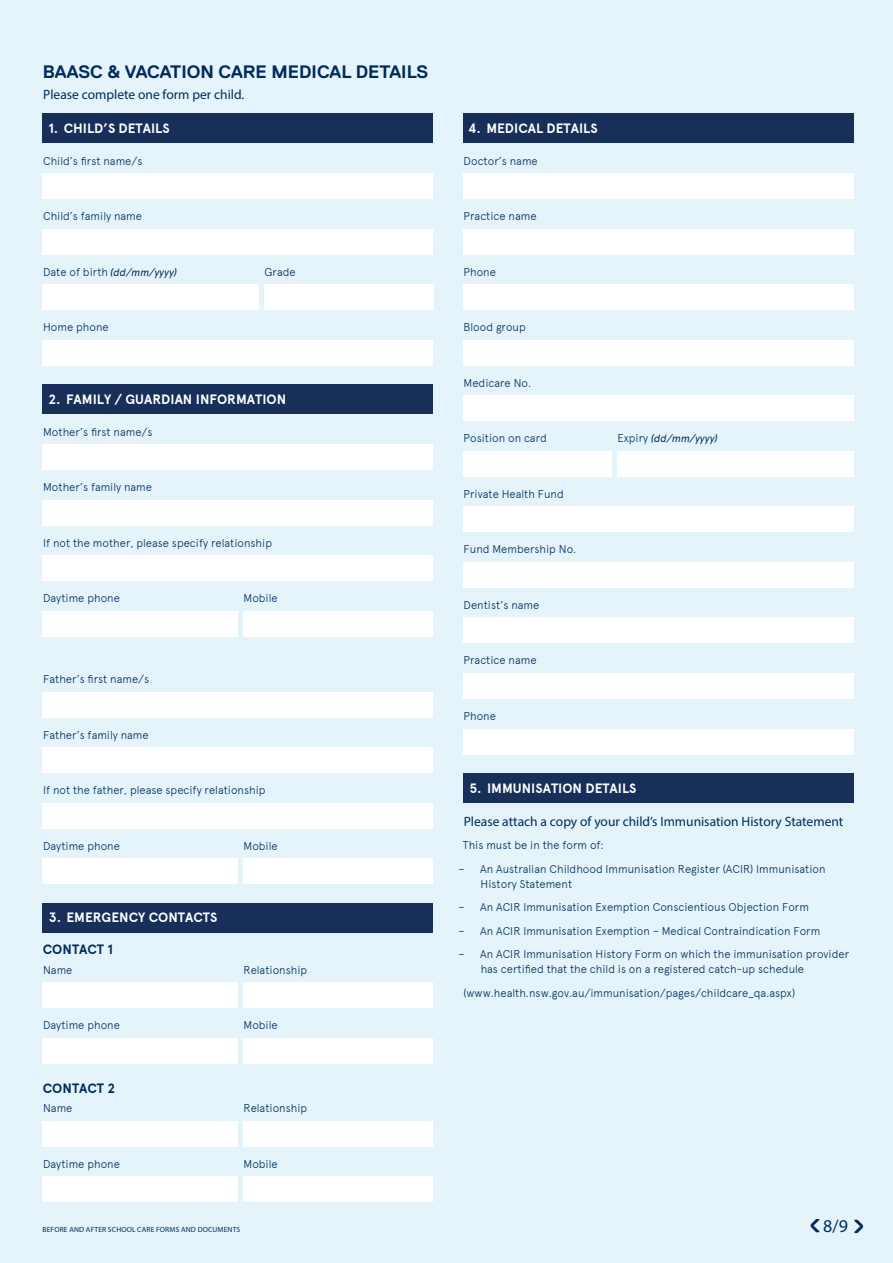
<style>
.page{position:relative;width:893px;height:1263px;background:#e4f4fa}
.page>*{position:absolute;margin:0;border:0;box-sizing:border-box;transform-origin:0 0}
.Heading{font:30.3px "Replica";color:#002b5c}
.Heading-2{font:700 18px "Replica";color:#002b5c}
.Heading-3{font:18px "Myriad Pro";color:#002b5c}
.Subheading{font:700 13.5px "Apercu";color:#fff}
.Instruction{font:13.5px "Myriad Pro";color:#002b5c}
.Body_w_box{font:700 13.5px "Apercu";color:#002b5c}
.Body_w_box-2{font:300 11.25px/15px "Apercu";color:#002b5c}
.box{font:300 11.25px "Apercu";color:#002b5c}
.Body_w_box-3{font:italic 10.5px "Apercu";color:#002b5c}
.box-2{font:italic 10.5px "Apercu";color:#002b5c}
.t1{font:7.5px "Myriad Pro";letter-spacing:.02em;color:#002b5c}
.s1{font-weight:300;font-style:normal;font-size:11.25px}
.s2{font-family:"Replica";font-size:30.3px}
</style>
<div class="page">
<div style="left:43px;top:113px;width:390px;height:30px;background:#172f59"></div>
<div style="left:43px;top:174px;width:390px;height:25px;background:#fff"></div>
<div style="left:43px;top:229px;width:390px;height:26px;background:#fff"></div>
<div style="left:43px;top:285px;width:216px;height:25px;background:#fff"></div>
<div style="left:264px;top:285px;width:169px;height:25px;background:#fff"></div>
<div style="left:43px;top:340px;width:390px;height:26px;background:#fff"></div>
<div style="left:43px;top:384px;width:390px;height:30px;background:#172f59"></div>
<div style="left:43px;top:444px;width:390px;height:26px;background:#fff"></div>
<div style="left:43px;top:500px;width:390px;height:26px;background:#fff"></div>
<div style="left:43px;top:556px;width:390px;height:25px;background:#fff"></div>
<div style="left:43px;top:611px;width:195px;height:26px;background:#fff"></div>
<div style="left:244px;top:611px;width:189px;height:26px;background:#fff"></div>
<div style="left:43px;top:692px;width:390px;height:26px;background:#fff"></div>
<div style="left:43px;top:748px;width:390px;height:25px;background:#fff"></div>
<div style="left:43px;top:803px;width:390px;height:26px;background:#fff"></div>
<div style="left:43px;top:859px;width:195px;height:25px;background:#fff"></div>
<div style="left:244px;top:859px;width:189px;height:25px;background:#fff"></div>
<div style="left:43px;top:903px;width:390px;height:29px;background:#172f59"></div>
<div style="left:43px;top:982px;width:195px;height:26px;background:#fff"></div>
<div style="left:244px;top:982px;width:189px;height:26px;background:#fff"></div>
<div style="left:43px;top:1038px;width:195px;height:25px;background:#fff"></div>
<div style="left:244px;top:1038px;width:189px;height:25px;background:#fff"></div>
<div style="left:43px;top:1121px;width:195px;height:26px;background:#fff"></div>
<div style="left:244px;top:1121px;width:189px;height:26px;background:#fff"></div>
<div style="left:43px;top:1177px;width:195px;height:25px;background:#fff"></div>
<div style="left:244px;top:1177px;width:189px;height:25px;background:#fff"></div>
<div style="left:463px;top:113px;width:391px;height:30px;background:#172f59"></div>
<div style="left:463px;top:174px;width:391px;height:25px;background:#fff"></div>
<div style="left:463px;top:229px;width:391px;height:26px;background:#fff"></div>
<div style="left:463px;top:285px;width:391px;height:25px;background:#fff"></div>
<div style="left:463px;top:340px;width:391px;height:26px;background:#fff"></div>
<div style="left:463px;top:396px;width:391px;height:25px;background:#fff"></div>
<div style="left:463px;top:451px;width:149px;height:26px;background:#fff"></div>
<div style="left:617px;top:451px;width:237px;height:26px;background:#fff"></div>
<div style="left:463px;top:507px;width:391px;height:25px;background:#fff"></div>
<div style="left:463px;top:562px;width:391px;height:26px;background:#fff"></div>
<div style="left:463px;top:618px;width:391px;height:25px;background:#fff"></div>
<div style="left:463px;top:673px;width:391px;height:26px;background:#fff"></div>
<div style="left:463px;top:729px;width:391px;height:25px;background:#fff"></div>
<div style="left:463px;top:773px;width:391px;height:30px;background:#172f59"></div>
<p class="Heading-2" style="left:43px;top:62px;width:387px">BAASC &amp; VACATION CARE MEDICAL DETAILS</p>
<p class="Instruction" style="left:43px;top:86px;width:202px">Please complete one form per child.</p>
<p class="Subheading" style="left:48px;top:120px;width:123px">1. CHILD’S DETAILS</p>
<p class="Body_w_box-2" style="left:43px;top:153px;width:101px">Child’s first name/s</p>
<p class="Body_w_box-2" style="left:43px;top:209px;width:100px">Child’s family name</p>
<p class="Body_w_box-3" style="left:43px;top:266px;width:136px"><span class="s1">Date of birth</span> (dd/mm/yyyy)</p>
<p class="Body_w_box-2" style="left:265px;top:264px;width:33px">Grade</p>
<p class="Body_w_box-2" style="left:43px;top:320px;width:67px">Home phone</p>
<p class="Subheading" style="left:48px;top:391px;width:239px">2. FAMILY / GUARDIAN INFORMATION</p>
<p class="Body_w_box-2" style="left:43px;top:424px;width:111px">Mother’s first name/s</p>
<p class="Body_w_box-2" style="left:43px;top:480px;width:110px">Mother’s family name</p>
<p class="Body_w_box-2" style="left:43px;top:535px;width:230px">If not the mother, please specify relationship</p>
<p class="Body_w_box-2" style="left:43px;top:591px;width:78px">Daytime phone</p>
<p class="Body_w_box-2" style="left:244px;top:591px;width:36px">Mobile</p>
<p class="Body_w_box-2" style="left:43px;top:672px;width:108px">Father’s first name/s</p>
<p class="Body_w_box-2" style="left:43px;top:727px;width:107px">Father’s family name</p>
<p class="Body_w_box-2" style="left:43px;top:783px;width:224px">If not the father, please specify relationship</p>
<p class="Body_w_box-2" style="left:43px;top:838px;width:78px">Daytime phone</p>
<p class="Body_w_box-2" style="left:244px;top:838px;width:36px">Mobile</p>
<p class="Subheading" style="left:49px;top:909px;width:170px">3. EMERGENCY CONTACTS</p>
<p class="Body_w_box" style="left:43px;top:941px;width:72px">CONTACT 1</p>
<p class="Body_w_box-2" style="left:43px;top:962px;width:31px">Name</p>
<p class="Body_w_box-2" style="left:244px;top:962px;width:65px">Relationship</p>
<p class="Body_w_box-2" style="left:43px;top:1017px;width:78px">Daytime phone</p>
<p class="Body_w_box-2" style="left:244px;top:1017px;width:36px">Mobile</p>
<p class="Body_w_box" style="left:43px;top:1080px;width:74px">CONTACT 2</p>
<p class="Body_w_box-2" style="left:43px;top:1101px;width:31px">Name</p>
<p class="Body_w_box-2" style="left:244px;top:1101px;width:65px">Relationship</p>
<p class="Body_w_box-2" style="left:43px;top:1156px;width:78px">Daytime phone</p>
<p class="Body_w_box-2" style="left:244px;top:1156px;width:36px">Mobile</p>
<p class="Subheading" style="left:468px;top:120px;width:131px">4. MEDICAL DETAILS</p>
<p class="Body_w_box-2" style="left:464px;top:153px;width:76px">Doctor’s name</p>
<p class="Body_w_box-2" style="left:464px;top:209px;width:74px">Practice name</p>
<p class="Body_w_box-2" style="left:464px;top:264px;width:34px">Phone</p>
<p class="box" style="left:464px;top:321px;width:64px">Blood group</p>
<p class="box" style="left:464px;top:376px;width:69px">Medicare No.</p>
<p class="box" style="left:464px;top:432px;width:85px">Position on card</p>
<p class="box-2" style="left:617px;top:432px;width:102px"><span class="s1">Expiry</span> (dd/mm/yyyy)</p>
<p class="box" style="left:464px;top:487px;width:102px">Private Health Fund</p>
<p class="box" style="left:464px;top:543px;width:114px">Fund Membership No.</p>
<p class="Body_w_box-2" style="left:464px;top:597px;width:77px">Dentist’s name</p>
<p class="Body_w_box-2" style="left:464px;top:653px;width:74px">Practice name</p>
<p class="Body_w_box-2" style="left:464px;top:708px;width:34px">Phone</p>
<p class="Subheading" style="left:469px;top:780px;width:169px">5. IMMUNISATION DETAILS</p>
<p class="Instruction" style="left:464px;top:813px;width:381px">Please attach a copy of your child’s Immunisation History Statement</p>
<p class="Body_w_box-2" style="left:463px;top:838px;width:143px">This must be in the form of:</p>
<p class="Body_w_box-2" style="left:481px;top:861px;width:346px;text-indent:-22px">– An Australian Childhood Immunisation Register (ACIR) Immunisation<br>History Statement</p>
<p class="Body_w_box-2" style="left:458px;top:900px;width:352px">– An ACIR Immunisation Exemption Conscientious Objection Form</p>
<p class="Body_w_box-2" style="left:458px;top:923px;width:363px">– An ACIR Immunisation Exemption – Medical Contraindication Form</p>
<p class="Body_w_box-2" style="left:481px;top:947px;width:370px;text-indent:-22px">– An ACIR Immunisation History Form on which the immunisation provider has certified that the child is on a registered catch-up schedule</p>
<p class="Body_w_box-2" style="left:463px;top:985px;width:333px">(www.health.nsw.gov.au/immunisation/pages/childcare_qa.aspx)</p>
<p class="t1" style="left:43px;top:1225px;width:199px">BEFORE AND AFTER SCHOOL CARE FORMS AND DOCUMENTS</p>
<p class="Heading-3" style="left:823px;top:1215px;width:44px">8/9 <span class="s2">›</span></p>
<p class="Heading" style="left:822px;top:1242px;width:15px;rotate:-180deg">›</p>
</div>
